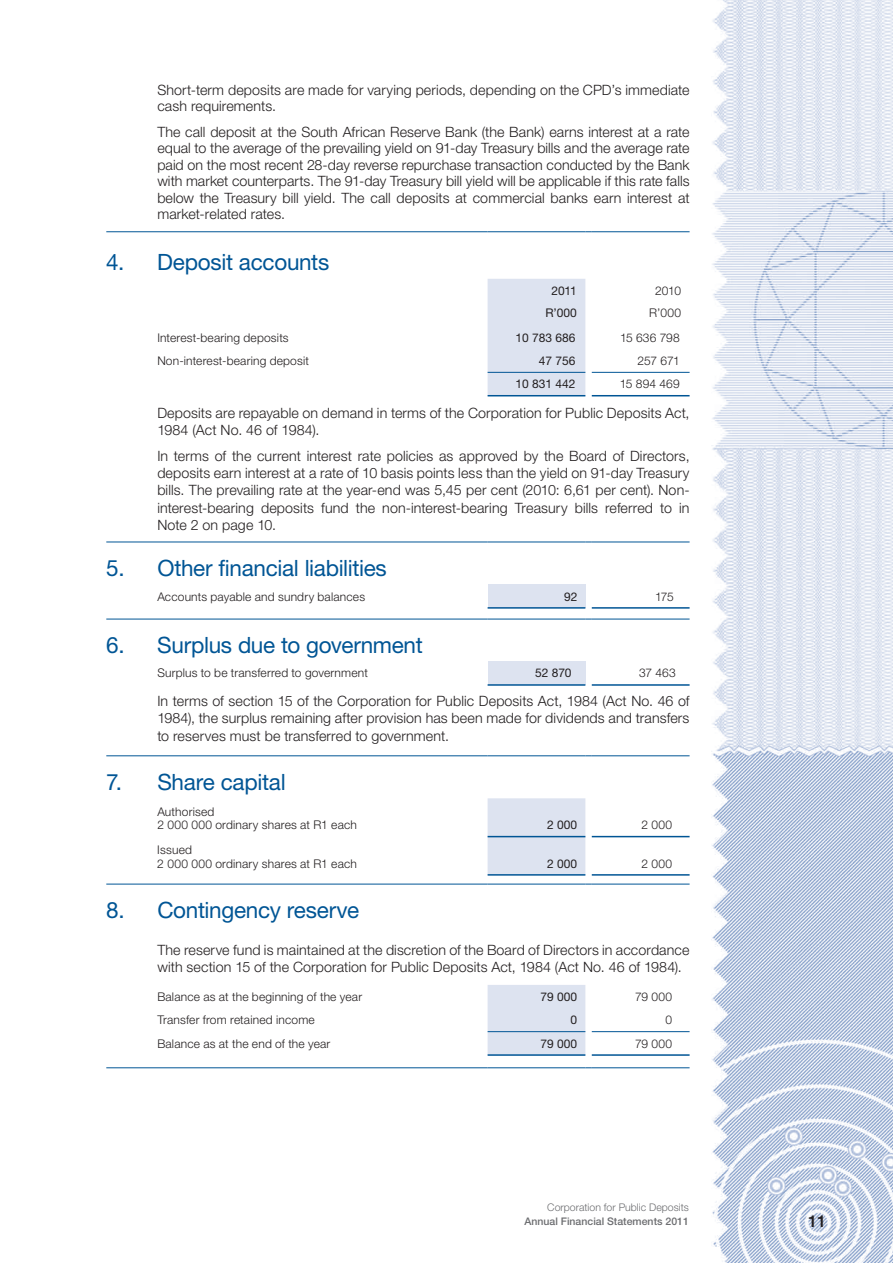
<style>
.page{position:relative;width:893px;height:1263px;background:#fff}
.page>*{position:absolute;margin:0;border:0;box-sizing:border-box;transform-origin:0 0}
.t1{font:22.5px "Helvetica Neue LT Pro";letter-spacing:-.015em;color:#005595}
.t2{font:500 16.5px "Helvetica Neue LT Pro";color:#231f20}
.t3{font:300 14.25px/17.2px "Helvetica Neue LT Pro";letter-spacing:.01em;color:#231f20}
.t4{font:300 12px/13.5px "Helvetica Neue LT Pro";letter-spacing:.015em;color:#231f20}
.t5{font:12px "Helvetica Neue LT Pro";color:#231f20}
.t6{font:500 10.5px "Helvetica Neue LT Pro";color:#6c6d70}
.t7{font:300 10.5px "Helvetica Neue LT Pro";color:#6c6d70}
</style>
<div class="page">
<img style="left:711px;top:0;width:182px;height:1263px">
<svg style="left:488px;top:279px;width:97px;height:775px"></svg>
<div style="left:488px;top:584px;width:97px;height:24px;background:#dde3f0"></div>
<div style="left:488px;top:662px;width:97px;height:23px;background:#dde3f0"></div>
<hr style="left:106px;top:884px;width:382px;height:1px;background:#005595">
<hr style="left:488px;top:884px;width:97px;height:1px;background:#005595">
<hr style="left:592px;top:884px;width:98px;height:1px;background:#005595">
<hr style="left:488px;top:1031px;width:97px;height:1px;background:#005595">
<hr style="left:592px;top:1031px;width:98px;height:1px;background:#005595">
<hr style="left:488px;top:372px;width:97px;height:1px;background:#005595">
<hr style="left:592px;top:372px;width:98px;height:1px;background:#005595">
<hr style="left:488px;top:395px;width:97px;height:1px;background:#005595">
<hr style="left:592px;top:395px;width:98px;height:1px;background:#005595">
<hr style="left:592px;top:874px;width:98px;height:2px;background:#005595">
<hr style="left:488px;top:874px;width:97px;height:2px;background:#005595">
<hr style="left:106px;top:542px;width:382px;height:1px;background:#005595">
<hr style="left:488px;top:542px;width:97px;height:1px;background:#005595">
<hr style="left:592px;top:542px;width:98px;height:1px;background:#005595">
<hr style="left:106px;top:755px;width:382px;height:1px;background:#005595">
<hr style="left:488px;top:755px;width:97px;height:1px;background:#005595">
<hr style="left:592px;top:755px;width:98px;height:1px;background:#005595">
<hr style="left:106px;top:231px;width:382px;height:1px;background:#005595">
<hr style="left:488px;top:231px;width:97px;height:1px;background:#005595">
<hr style="left:592px;top:231px;width:98px;height:1px;background:#005595">
<hr style="left:106px;top:1067px;width:382px;height:1px;background:#005595">
<hr style="left:488px;top:1067px;width:97px;height:1px;background:#005595">
<hr style="left:592px;top:1067px;width:98px;height:1px;background:#005595">
<hr style="left:488px;top:1054px;width:97px;height:2px;background:#005595">
<hr style="left:592px;top:1054px;width:98px;height:2px;background:#005595">
<hr style="left:592px;top:607px;width:98px;height:2px;background:#005595">
<hr style="left:488px;top:607px;width:97px;height:2px;background:#005595">
<hr style="left:106px;top:619px;width:382px;height:1px;background:#005595">
<hr style="left:592px;top:619px;width:98px;height:1px;background:#005595">
<hr style="left:488px;top:684px;width:97px;height:2px;background:#005595">
<hr style="left:592px;top:684px;width:98px;height:2px;background:#005595">
<hr style="left:488px;top:836px;width:97px;height:1px;background:#005595">
<hr style="left:592px;top:836px;width:98px;height:1px;background:#005595">
<hr style="left:488px;top:619px;width:97px;height:1px;background:#005595">
<p class="t3" style="left:157px;top:81px;width:534px;line-height:16.5px">Short-term deposits are made for varying periods, depending on the CPD’s immediate cash requirements.</p>
<p class="t3" style="left:157px;top:123px;width:534px;line-height:16.5px;text-align:justify">The call deposit at the South African Reserve Bank (the Bank) earns interest at a rate equal to the average of the prevailing yield on 91-day Treasury bills and the average rate paid on the most recent 28-day reverse repurchase transaction conducted by the Bank with market counterparts. The 91-day Treasury bill yield will be applicable if this rate falls below the Treasury bill yield. The call deposits at commercial banks earn interest at market-related rates.</p>
<h1 class="t1" style="left:106px;top:248px;width:224px">4. Deposit accounts</h1>
<p class="t5" style="left:551px;top:283px;width:27px">2011</p>
<p class="t4" style="left:655px;top:283px;width:27px">2010</p>
<p class="t5" style="left:545px;top:305px;width:33px">R’000</p>
<p class="t4" style="left:649px;top:305px;width:33px">R’000</p>
<p class="t4" style="left:157px;top:330px;width:133px">Interest-bearing deposits</p>
<p class="t5" style="left:516px;top:330px;width:62px">10 783 686</p>
<p class="t4" style="left:620px;top:330px;width:61px">15 636 798</p>
<p class="t4" style="left:157px;top:354px;width:153px">Non-interest-bearing deposit</p>
<p class="t5" style="left:539px;top:353px;width:38px">47 756</p>
<p class="t4" style="left:638px;top:354px;width:44px">257 671</p>
<p class="t5" style="left:516px;top:377px;width:62px">10 831 442</p>
<p class="t4" style="left:620px;top:377px;width:61px">15 894 469</p>
<p class="t3" style="left:157px;top:404px;width:534px">Deposits are repayable on demand in terms of the Corporation for Public Deposits Act,<br>1984 (Act No. 46 of 1984).</p>
<p class="t3" style="left:157px;top:447px;width:534px;text-align:justify">In terms of the current interest rate policies as approved by the Board of Directors, deposits earn interest at a rate of 10 basis points less than the yield on 91-day Treasury bills. The prevailing rate at the year-end was 5,45 per cent (2010: 6,61 per cent). Non&shy;interest-bearing deposits fund the non-interest-bearing Treasury bills referred to in Note 2 on page 10.</p>
<h1 class="t1" style="left:106px;top:554px;width:282px">5. Other financial liabilities</h1>
<p class="t4" style="left:157px;top:589px;width:209px">Accounts payable and sundry balances</p>
<p class="t5" style="left:564px;top:589px;width:15px">92</p>
<p class="t4" style="left:655px;top:589px;width:20px">175</p>
<h1 class="t1" style="left:106px;top:631px;width:318px">6. Surplus due to government</h1>
<p class="t4" style="left:157px;top:666px;width:212px">Surplus to be transferred to government</p>
<p class="t5" style="left:535px;top:665px;width:38px">52 870</p>
<p class="t4" style="left:639px;top:666px;width:38px">37 463</p>
<p class="t3" style="left:157px;top:692px;width:534px;text-align:justify">In terms of section 15 of the Corporation for Public Deposits Act, 1984 (Act No. 46 of 1984), the surplus remaining after provision has been made for dividends and transfers to reserves must be transferred to government.</p>
<h1 class="t1" style="left:106px;top:768px;width:181px">7. Share capital</h1>
<p class="t4" style="left:157px;top:805px;width:201px">Authorised<br>2 000 000 ordinary shares at R1 each</p>
<p class="t5" style="left:547px;top:818px;width:32px">2 000</p>
<p class="t4" style="left:642px;top:818px;width:32px">2 000</p>
<p class="t4" style="left:157px;top:843px;width:201px">Issued<br>2 000 000 ordinary shares at R1 each</p>
<p class="t5" style="left:547px;top:856px;width:32px">2 000</p>
<p class="t4" style="left:642px;top:856px;width:32px">2 000</p>
<h1 class="t1" style="left:106px;top:896px;width:254px">8. Contingency reserve</h1>
<p class="t3" style="left:157px;top:941px;width:534px">The reserve fund is maintained at the discretion of the Board of Directors in accordance with section 15 of the Corporation for Public Deposits Act, 1984 (Act No. 46 of 1984).</p>
<p class="t4" style="left:157px;top:990px;width:206px">Balance as at the beginning of the year</p>
<p class="t5" style="left:540px;top:989px;width:38px">79 000</p>
<p class="t4" style="left:635px;top:990px;width:39px">79 000</p>
<p class="t4" style="left:157px;top:1013px;width:159px">Transfer from retained income</p>
<p class="t5" style="left:570px;top:1013px;width:8px">0</p>
<p class="t4" style="left:666px;top:1013px;width:8px">0</p>
<p class="t4" style="left:157px;top:1036px;width:175px">Balance as at the end of the year</p>
<p class="t5" style="left:540px;top:1036px;width:38px">79 000</p>
<p class="t4" style="left:635px;top:1036px;width:39px">79 000</p>
<p class="t7" style="left:547px;top:1201px;width:143px">Corporation for Public Deposits</p>
<p class="t6" style="left:524px;top:1215px;width:166px">Annual Financial Statements 2011</p>
<p class="t2" style="left:808px;top:1211px;width:20px">11</p>
</div>
